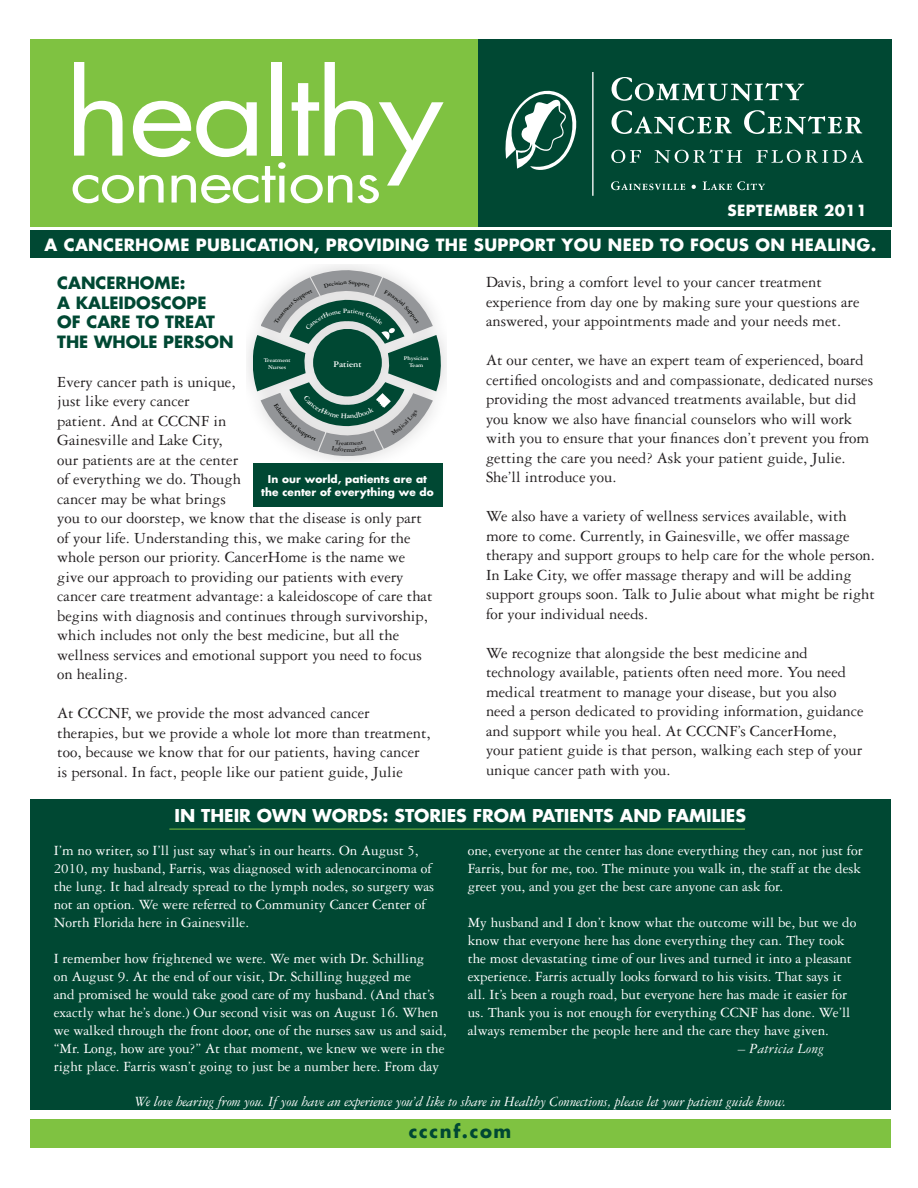
<style>
.page{position:relative;width:918px;height:1188px;background:#fff}
.page>*{position:absolute;margin:0;border:0;box-sizing:border-box;transform-origin:0 0}
.t1{font:113.55px "Futura";color:#fff;scale:1.14 1}
.t2{font:57.15px "Futura";color:#fff;scale:1.14 1}
.t3{font:700 18px "Futura";letter-spacing:.09em;color:#004833}
.t4{font:700 17.25px "Futura";color:#fff}
.t5{font:16.5px/19.5px "Garamond Three";color:#231f20}
.t6{font:700 16.5px "Futura";letter-spacing:.02em;color:#fff}
.t7{font:700 16.5px/19.5px "Futura";color:#004833}
.t8{font:15px/18px "Garamond Three";color:#fff}
.t9{font:italic 15px "Garamond Three";letter-spacing:-.01em;color:#fff}
.t10{font:700 15px "Futura";letter-spacing:.03em;color:#fff}
.t11{font:italic 15px "Garamond Three";letter-spacing:.01em;color:#fff}
.t12{font:700 10.5px/13.5px "Futura";letter-spacing:.01em;color:#fff;text-align:center}
.t13{font:700 9.3px "Garamond Three";color:#fff}
.t14{font:700 6px/7.4px "Garamond Three";color:#fff;text-align:center}
</style>
<div class="page">
<div style="left:30px;top:39px;width:837px;height:188px;background:#7fc241"></div>
<div style="left:479px;top:39px;width:413px;height:188px;background:#004833"></div>
<div style="left:30px;top:1119px;width:861px;height:28px;background:#7fc241"></div>
<svg style="left:612px;top:110px;width:120px;height:24px"></svg>
<svg style="left:744px;top:110px;width:118px;height:24px"></svg>
<svg style="left:611px;top:150px;width:30px;height:13px"></svg>
<svg style="left:655px;top:149px;width:87px;height:14px"></svg>
<svg style="left:756px;top:150px;width:107px;height:13px"></svg>
<svg style="left:612px;top:77px;width:192px;height:24px"></svg>
<svg style="left:505px;top:90px;width:72px;height:80px"></svg>
<hr style="left:592px;top:72px;width:2px;height:124px;background:#fff">
<svg style="left:611px;top:181px;width:74px;height:9px"></svg>
<svg style="left:703px;top:181px;width:62px;height:9px"></svg>
<svg style="left:692px;top:185px;width:4px;height:4px"></svg>
<div style="left:246px;top:264px;width:200px;height:198px;background:#231f20;opacity:.2"></div>
<div style="left:253px;top:464px;width:189px;height:43px;background:#004833"></div>
<div style="left:30px;top:231px;width:861px;height:27px;background:#004833"></div>
<div style="left:30px;top:800px;width:861px;height:310px;background:#004833"></div>
<hr style="left:169px;top:829px;width:576px;height:1px;background:#7fc241">
<svg style="left:253px;top:270px;width:188px;height:186px"></svg>
<h1 class="t1" style="left:64px;top:36px;width:334px">healthy</h1>
<h2 class="t2" style="left:71px;top:142px;width:274px">connections</h2>
<p class="t10" style="left:728px;top:200px;width:141px">SEPTEMBER 2011</p>
<p class="t6" style="left:45px;top:233px;width:71px">A CANCER</p>
<p class="t6" style="left:135px;top:233px;width:312px">HOME PUBLICATION, PROVIDING THE</p>
<p class="t6" style="left:474px;top:233px;width:404px">SUPPORT YOU NEE D TO FOCUS ON HEALING.</p>
<p class="t7" style="left:57px;top:273px;width:156px;text-indent:69px">HOME:<br>A KALEIDOSCOPE<br>OF CARE TO TREAT<br>THE</p>
<p class="t7" style="left:57px;top:273px;width:50px">CANCER</p>
<p class="t7" style="left:94px;top:331px;width:91px">WHOLE PERS</p>
<p class="t7" style="left:205px;top:331px;width:31px">ON</p>
<p class="t5" style="left:57px;top:372px;width:377px">Every cancer path is unique,<br>just like every cancer<br>patient. And at CCCNF in<br>Gainesville and Lake City,<br>our patients are at the center<br>of everything we do. Though<br>cancer may be what brings<br>you to our doorstep, we know that the disease is only part of your life. Understanding this, we make caring for the whole person our priority. CancerHome is the name we give our approach to providing our patients with every cancer care treatment advantage: a kaleidoscope of care that begins with diagnosis and continues through survivorship, which includes not only the best medicine, but all the wellness services and emotional support you need to focus on healing.</p>
<p class="t5" style="left:57px;top:703px;width:375px">At CCCNF, we provide the most advanced cancer therapies, but we provide a whole lot more than treatment, too, because we know that for our patients, having cancer is personal. In fact, people like our patient guide, Julie</p>
<p class="t14" style="left:264px;top:356px;width:28px">Treatment<br>Nurses</p>
<p class="t14" style="left:404px;top:355px;width:26px">Physician</p>
<p class="t13" style="left:333px;top:359px;width:30px">Patient</p>
<p class="t14" style="left:409px;top:362px;width:16px">Team</p>
<p class="t12" style="left:261px;top:472px;width:174px">IN OUR WORLD, PATIENTS ARE AT<br>THE CENTER OF EVERYTHING WE DO</p>
<p class="t5" style="left:486px;top:272px;width:375px">Davis, bring a comfort level to your cancer treatment experience from day one by making sure your questions are answered, your appointments made and your needs met.</p>
<p class="t5" style="left:486px;top:350px;width:389px">At our center, we have an expert team of experienced, board certified oncologists and and compassionate, dedicated nurses providing the most advanced treatments available, but did you know we also have financial counselors who will work with you to ensure that your finances don’t prevent you from getting the care you need? Ask your patient guide, Julie.<br>She’ll introduce you.</p>
<p class="t5" style="left:486px;top:506px;width:391px">We also have a variety of wellness services available, with more to come. Currently, in Gainesville, we offer massage therapy and support groups to help care for the whole person.<br>In Lake City, we offer massage therapy and will be adding support groups soon. Talk to Julie about what might be right for your individual needs.</p>
<p class="t5" style="left:486px;top:643px;width:379px">We recognize that alongside the best medicine and technology available, patients often need more. You need medical treatment to manage your disease, but you also need a person dedicated to providing information, guidance and support while you heal. At CCCNF’s CancerHome, your patient guide is that person, walking each step of your unique cancer path with you.</p>
<p class="t4" style="left:174px;top:803px;width:562px">IN THE IR OWN WORDS: STORIES FROM PATIENTS AND FAMILIES</p>
<p class="t8" style="left:54px;top:842px;width:382px">I’m no writer, so I’ll just say what’s in our hearts. On August 5, 2010, my husband, Farris, was diagnosed with adenocarcinoma of the lung. It had already spread to the lymph nodes, so surgery was not an option. We were referred to Community Cancer Center of North Florida here in Gainesville.</p>
<p class="t8" style="left:54px;top:950px;width:394px">I remember how frightened we were. We met with Dr. Schilling<br>on August 9. At the end of our visit, Dr. Schilling hugged me<br>and promised he would take good care of my husband. (And that’s exactly what he’s done.) Our second visit was on August 16. When we walked through the front door, one of the nurses saw us and said, “Mr. Long, how are you?” At that moment, we knew we were in the right place. Farris wasn’t going to just be a number here. From day</p>
<p class="t8" style="left:468px;top:842px;width:396px;text-align:justify">one, everyone at the center has done everything they can, not just for Farris, but for me, too. The minute you walk in, the staff at the desk greet you, and you get the best care anyone can ask for.</p>
<p class="t8" style="left:468px;top:914px;width:390px">My husband and I don’t know what the outcome will be, but we do know that everyone here has done everything they can. They took the most devastating time of our lives and turned it into a pleasant experience. Farris actually looks forward to his visits. That says it all. It’s been a rough road, but everyone here has made it easier for us. Thank you is not enough for everything CCNF has done. We’ll always remember the people here and the care they have given.</p>
<p class="t11" style="left:738px;top:1041px;width:88px">– Patricia Long</p>
<p class="t9" style="left:135px;top:1094px;width:653px">We love hearing from you. If you have an experience you’d like to share in Healthy Connections, please let your patient guide know.</p>
<p class="t3" style="left:409px;top:1119px;width:104px">CCCNF.COM</p>
</div>
